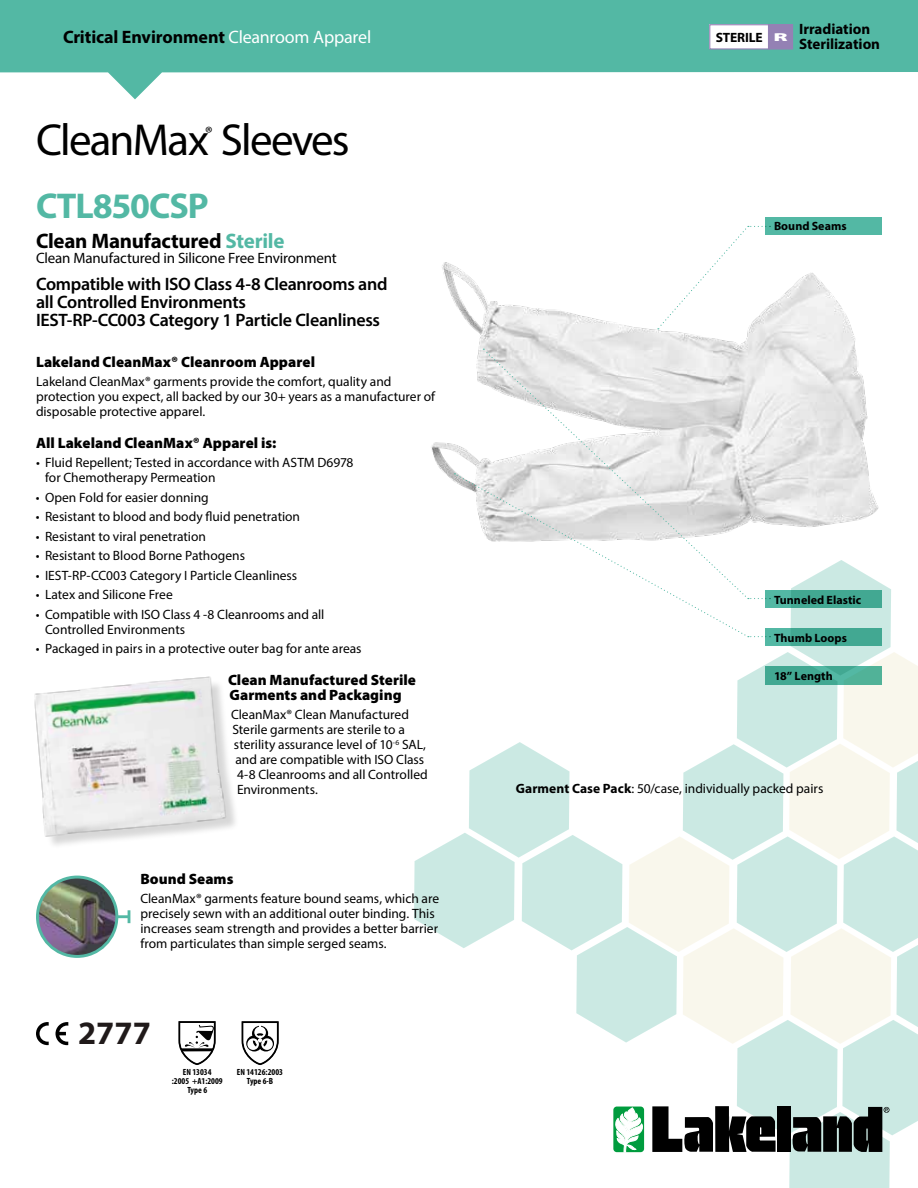
<style>
.page{position:relative;width:918px;height:1188px;background:#fff}
.page>*{position:absolute;margin:0;border:0;box-sizing:border-box;transform-origin:0 0}
.t1{font:45px "Myriad Pro";letter-spacing:-.04em;color:#000}
.t2{font:700 36px "Myriad Pro";letter-spacing:-.03em;color:#53b8a4}
.t3{font:700 32.7px "Myriad Pro";color:#201a1a}
.t4{font:700 21px "Myriad Pro";letter-spacing:-.01em;color:#000}
.t5{font:600 18px/18px "Myriad Pro";letter-spacing:-.015em;color:#000}
.t6{font:700 18px "Myriad Pro";letter-spacing:-.005em;color:#000}
.t7{font:18px "Myriad Pro";color:#000}
.t8{font:900 15px/15px "Myriad Pro";letter-spacing:.005em;color:#000}
.t9{font:15px "Myriad Pro";letter-spacing:-.01em;color:#000}
.t10{font:700 15px/15px "Myriad Pro";letter-spacing:-.005em;color:#000}
.t11{font:13.5px/15px "Myriad Pro";color:#000}
.t12{font:700 13.5px "Myriad Pro";letter-spacing:-.01em;color:#000}
.t13{font:700 12px "Myriad Pro";letter-spacing:.005em;color:#000}
.t14{font:700 condensed 9px/9px "Myriad Pro";color:#000;text-align:center}
.s1{font-weight:400;color:#fff}
.s2{color:#53b8a4}
.s3{font-weight:900;font-size:11.55px;color:#fff}
.s4{font-weight:700}
</style>
<div class="page">
<img style="left:431px;top:262px;width:448px;height:265px">
<div style="left:38px;top:679px;width:202px;height:170px;background:#000;opacity:.16"></div>
<img style="left:34px;top:676px;width:198px;height:164px">
<svg style="left:56px;top:1022px;width:12px;height:23px"></svg>
<svg style="left:36px;top:1022px;width:13px;height:23px"></svg>
<svg style="left:178px;top:1021px;width:38px;height:44px"></svg>
<svg style="left:241px;top:1021px;width:38px;height:44px"></svg>
<svg style="left:657px;top:226px;width:114px;height:103px"></svg>
<svg style="left:483px;top:349px;width:264px;height:178px"></svg>
<svg style="left:454px;top:473px;width:292px;height:87px"></svg>
<svg style="left:414px;top:560px;width:504px;height:628px"></svg>
<svg style="left:0;top:0;width:918px;height:99px;fill:#53b8a4"></svg>
<div style="left:765px;top:217px;width:117px;height:18px;background:#53b8a4"></div>
<div style="left:765px;top:590px;width:117px;height:18px;background:linear-gradient(to right,#4eb39e,#3da38d)"></div>
<div style="left:765px;top:628px;width:117px;height:18px;background:linear-gradient(to right,#4eb39f,#3da38d)"></div>
<div style="left:765px;top:666px;width:117px;height:18px;background:linear-gradient(to right,#3ea591,#53b59c)"></div>
<hr style="left:73px;top:915px;width:56px;height:3px;background:#53b8a4">
<svg style="left:128px;top:910px;width:2px;height:13px"></svg>
<img style="left:37px;top:877px;width:80px;height:79px;border-radius:40px">
<div style="left:36px;top:876px;width:82px;height:82px;border:3px solid #53b8a4;border-radius:50%"></div>
<div style="left:710px;top:25px;width:59px;height:24px;background:#fff"></div>
<div style="left:709px;top:24px;width:60px;height:26px;border:1px solid #9481b4"></div>
<div style="left:769px;top:25px;width:24px;height:24px;background:#9481b4"></div>
<div style="left:768px;top:24px;width:25px;height:26px;border:1px solid #9481b4"></div>
<h3 class="t6" style="left:63px;top:25px;width:310px">Critical Environment <span class="s1">Cleanroom Apparel</span></h3>
<h1 class="t1" style="left:36px;top:112px;width:315px">CleanMax Sleeves</h1>
<h3 class="t7" style="left:205px;top:122px;width:9px">®</h3>
<h2 class="t2" style="left:36px;top:183px;width:174px">CTL850CSP</h2>
<h3 class="t4" style="left:36px;top:227px;width:250px">Clean Manufactured <span class="s2">Sterile</span></h3>
<p class="t9" style="left:36px;top:249px;width:302px">Clean Manufactured in Silicone Free Environment</p>
<h3 class="t5" style="left:36px;top:275px;width:353px">Compatible with ISO Class 4-8 Cleanrooms and all Controlled Environments<br>IEST-RP-CC003 Category 1 Particle Cleanliness</h3>
<p class="t8" style="left:36px;top:354px;width:281px">Lakeland CleanMax® Cleanroom Apparel</p>
<p class="t11" style="left:36px;top:374px;width:401px">Lakeland CleanMax® garments provide the comfort, quality and protection you expect, all backed by our 30+ years as a manufacturer of disposable protective apparel.</p>
<p class="t8" style="left:36px;top:435px;width:242px">All Lakeland CleanMax® Apparel is:</p>
<p class="t11" style="left:45px;top:455px;width:310px;text-indent:-9px">• Fluid Repellent; Tested in accordance with ASTM D6978 for Chemotherapy Permeation</p>
<p class="t11" style="left:36px;top:490px;width:174px">• Open Fold for easier donning</p>
<p class="t11" style="left:36px;top:509px;width:266px">• Resistant to blood and body fluid penetration</p>
<p class="t11" style="left:36px;top:528px;width:172px">• Resistant to viral penetration</p>
<p class="t11" style="left:36px;top:548px;width:211px">• Resistant to Blood Borne Pathogens</p>
<p class="t11" style="left:36px;top:567px;width:263px">• IEST-RP-CC003 Category I Particle Cleanliness</p>
<p class="t11" style="left:36px;top:587px;width:138px">• Latex and Silicone Free</p>
<p class="t11" style="left:45px;top:606px;width:281px;text-indent:-9px">• Compatible with ISO Class 4 -8 Cleanrooms and all<br>Controlled Environments</p>
<p class="t11" style="left:36px;top:641px;width:327px">• Packaged in pairs in a protective outer bag for ante areas</p>
<p class="t8" style="left:228px;top:672px;width:190px">Clean Manufactured Sterile<br>Garments and Packaging</p>
<p class="t11" style="left:231px;top:707px;width:180px">CleanMax® Clean Manufactured</p>
<p class="t11" style="left:232px;top:722px;width:174px">Sterile garments are sterile to a</p>
<p class="t11" style="left:234px;top:737px;width:193px">sterility assurance level of 10<sup>-6</sup> SAL,</p>
<p class="t11" style="left:236px;top:752px;width:190px">and are compatible with ISO Class</p>
<p class="t11" style="left:237px;top:767px;width:192px">4-8 Cleanrooms and all Controlled</p>
<p class="t11" style="left:237px;top:782px;width:82px">Environments.</p>
<p class="t8" style="left:140px;top:871px;width:95px">Bound Seams</p>
<p class="t11" style="left:140px;top:891px;width:300px">CleanMax® garments feature bound seams, which are precisely sewn with an additional outer binding. This increases seam strength and provides a better barrier from particulates than simple serged seams.</p>
<h3 class="t3" style="left:78px;top:1012px;width:74px">2777</h3>
<p class="t14" style="left:172px;top:1068px;width:52px">EN 13034<br>:2005 +A1:2009<br>Type 6</p>
<p class="t14" style="left:237px;top:1068px;width:48px">EN 14126:2003<br>Type 6-B</p>
<p class="t12" style="left:716px;top:29px;width:73px">STERILE <span class="s3">R</span></p>
<p class="t10" style="left:799px;top:21px;width:82px">Irradiation<br>Sterilization</p>
<p class="t13" style="left:774px;top:219px;width:74px">Bound Seams</p>
<p class="t13" style="left:774px;top:592px;width:89px">Tunneled Elastic</p>
<p class="t13" style="left:774px;top:630px;width:74px">Thumb Loops</p>
<p class="t13" style="left:774px;top:668px;width:60px">18” Length</p>
<p class="t11" style="left:516px;top:781px;width:309px"><span class="s4">Garment Case Pack</span>: 50/case, individually packed pairs</p>
</div>
